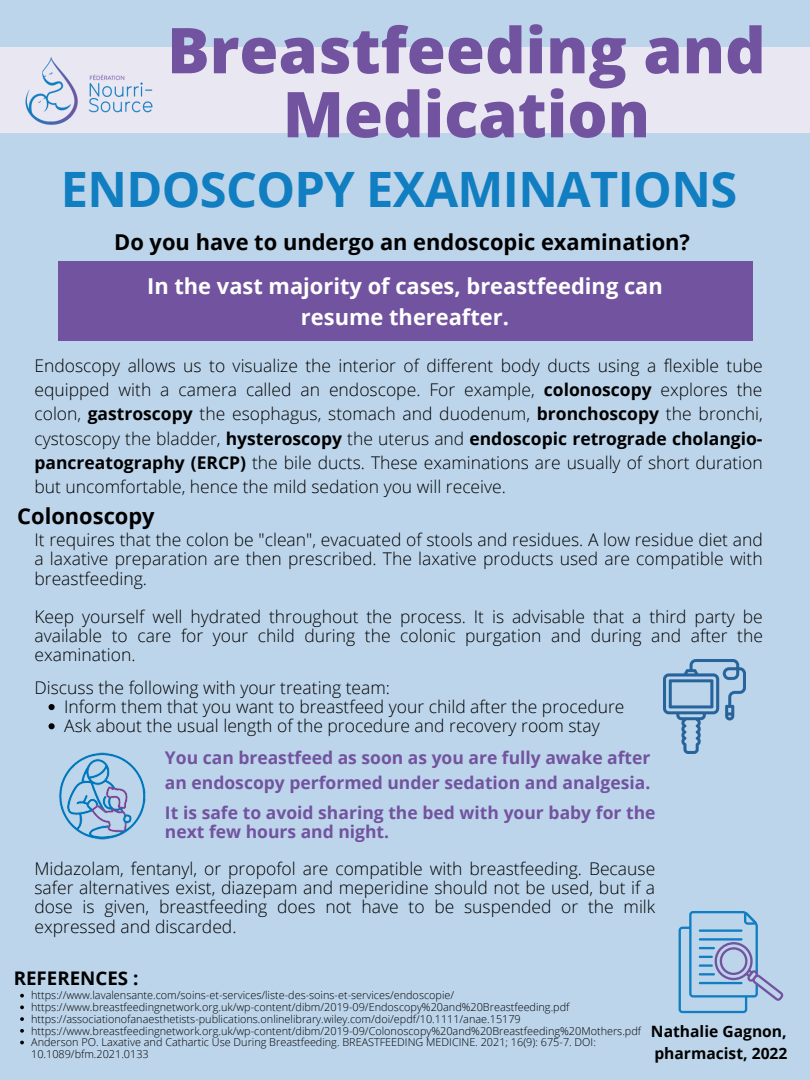
<style>
.page{position:relative;width:810px;height:1080px;background:#bdd5eb}
.page>*{position:absolute;margin:0;border:0;box-sizing:border-box;transform-origin:0 0}
.t1{font:800 63.25px/64px "Open Sans";color:#72539f;text-align:center}
.t2{font:700 48.75px "Open Sans";letter-spacing:-.015em;color:#107ec0}
.t3{font:700 21.88px/30.5px "Open Sans";color:#feffff;text-align:center}
.t4{font:700 21.88px "Open Sans";color:#000}
.t5{font:700 18.75px "Open Sans";color:#000}
.t6{font:300 17.5px/19.2px "Open Sans";color:#000;text-align:justify}
.t7{font:700 17.5px/24.4px "Open Sans";color:#72539f}
.t8{font:700 15.62px/21.6px "Open Sans";color:#000}
.t9{font:300 10.88px/11.8px "Open Sans";color:#000}
.s1{font-weight:700}
</style>
<div class="page">
<div style="left:0;top:47px;width:810px;height:86px;background:#e9e7f2"></div>
<img style="left:25px;top:57px;width:128px;height:68px">
<svg style="left:679px;top:911px;width:104px;height:102px"></svg>
<hr style="left:699px;top:964px;width:14px;height:3px;background:#107ec0">
<div style="left:58px;top:261px;width:694px;height:80px;background:#72539f"></div>
<img style="left:664px;top:659px;width:81px;height:94px">
<img style="left:59px;top:752px;width:87px;height:88px">
<svg style="left:49px;top:704px;width:6px;height:6px"></svg>
<svg style="left:49px;top:723px;width:6px;height:6px"></svg>
<svg style="left:20px;top:994px;width:4px;height:4px"></svg>
<svg style="left:20px;top:1005px;width:4px;height:4px"></svg>
<svg style="left:20px;top:1017px;width:4px;height:4px"></svg>
<svg style="left:20px;top:1029px;width:4px;height:4px"></svg>
<svg style="left:20px;top:1041px;width:4px;height:3px"></svg>
<h1 class="t1" style="left:167px;top:17px;width:600px">Breastfeeding and<br>Medication</h1>
<h2 class="t2" style="left:61px;top:155px;width:678px">ENDOSCOPY EXAMINATIONS</h2>
<p class="t4" style="left:114px;top:227px;width:577px">Do you have to undergo an endoscopic examination?</p>
<p class="t3" style="left:147px;top:270px;width:517px">In the vast majority of cases, breastfeeding can resume thereafter.</p>
<p class="t6" style="left:34px;top:353px;width:730px;line-height:24.4px">Endoscopy allows us to visualize the interior of different body ducts using a flexible tube equipped with a camera called an endoscope. For example, <span class="s1">colonoscopy</span> explores the colon, <span class="s1">gastroscopy</span> the esophagus, stomach and duodenum, <span class="s1">bronchoscopy</span> the bronchi, cystoscopy the bladder, <span class="s1">hysteroscopy</span> the uterus and <span class="s1">endoscopic retrograde cholangio&shy;pancreatography (ERCP)</span> the bile ducts. These examinations are usually of short duration but uncomfortable, hence the mild sedation you will receive.</p>
<p class="t4" style="left:17px;top:501px;width:139px">Colonoscopy</p>
<p class="t6" style="left:34px;top:530px;width:730px">It requires that the colon be "clean", evacuated of stools and residues. A low residue diet and a laxative preparation are then prescribed. The laxative products used are compatible with breastfeeding.</p>
<p class="t6" style="left:34px;top:607px;width:730px">Keep yourself well hydrated throughout the process. It is advisable that a third party be available to care for your child during the colonic purgation and during and after the examination.</p>
<p class="t6" style="left:34px;top:677px;width:357px">Discuss the following with your treating team:</p>
<p class="t6" style="left:64px;top:697px;width:562px">Inform them that you want to breastfeed your child after the procedure<br>Ask about the usual length of the procedure and recovery room stay</p>
<p class="t7" style="left:165px;top:745px;width:487px">You can breastfeed as soon as you are fully awake after an endoscopy performed under sedation and analgesia.</p>
<p class="t7" style="left:165px;top:802px;width:492px;line-height:19.2px">It is safe to avoid sharing the bed with your baby for the next few hours and night.</p>
<p class="t6" style="left:34px;top:859px;width:622px">Midazolam, fentanyl, or propofol are compatible with breastfeeding. Because safer alternatives exist, diazepam and meperidine should not be used, but if a dose is given, breastfeeding does not have to be suspended or the milk expressed and discarded.</p>
<p class="t5" style="left:14px;top:965px;width:126px">REFERENCES :</p>
<p class="t9" style="left:31px;top:989px;width:612px">https://www.lavalensante.com/soins-et-services/liste-des-soins-et-services/endoscopie/ https://www.breastfeedingnetwork.org.uk/wp-content/dibm/2019-09/Endoscopy%20and%20Breastfeeding.pdf https://associationofanaesthetists-publications.onlinelibrary.wiley.com/doi/epdf/10.1111/anae.15179 https://www.breastfeedingnetwork.org.uk/wp-content/dibm/2019-09/Colonoscopy%20and%20Breastfeeding%20Mothers.pdf Anderson PO. Laxative and Cathartic Use During Breastfeeding. BREASTFEEDING MEDICINE. 2021; 16(9): 675-7. DOI:<br>10.1089/bfm.2021.0133</p>
<p class="t8" style="left:651px;top:1021px;width:138px">Nathalie Gagnon, pharmacist, 2022</p>
</div>
